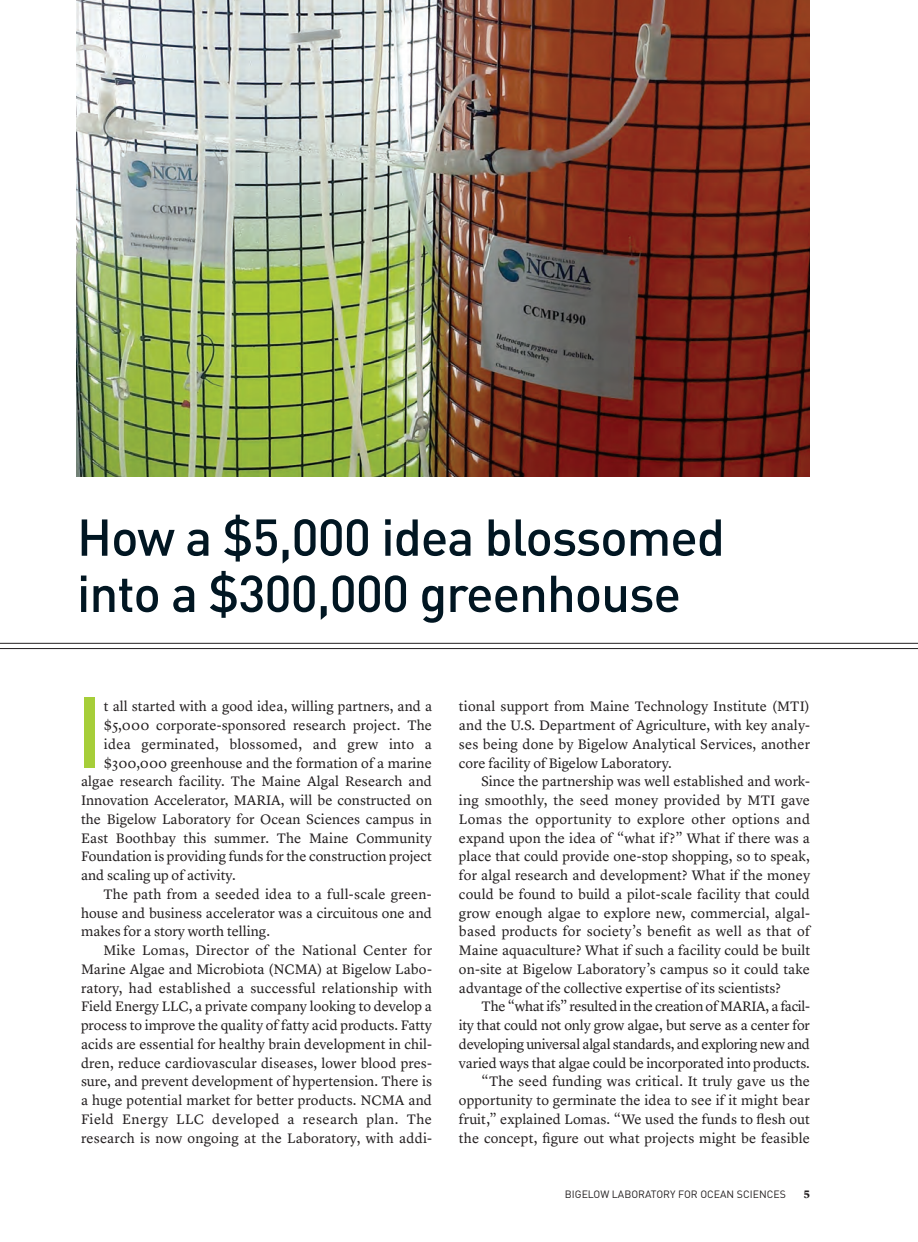
<style>
.page{position:relative;width:918px;height:1242px;background:#fff}
.page>*{position:absolute;margin:0;border:0;box-sizing:border-box;transform-origin:0 0}
.t1{font:99px "Din Medium A";color:#a6ce39}
.t2{font:51px/56.2px "Din Medium A";letter-spacing:-.02em;color:#011622}
.t3{font:14.25px/18.8px "Lyon Text";letter-spacing:.005em;color:#231f20;text-align:justify}
.t4{font:14.25px "Lyon Text";letter-spacing:.03em;color:#231f20}
.t5{font:700 11.25px "Lyon Text";color:#231f20}
.t6{font:10.5px "Din Regular A";color:#231f20}
</style>
<div class="page">
<img style="left:77px;top:0;width:733px;height:476px">
<hr style="left:0;top:643px;width:918px;height:1px;background:#231f20">
<hr style="left:0;top:648px;width:918px;height:1px;background:#231f20">
<h2 class="t2" style="left:77px;top:508px;width:650px">How a $5,000 idea blossomed into a $300,000 greenhouse</h2>
<h1 class="t1" style="left:75px;top:669px;width:31px">I</h1>
<p class="t3" style="left:104px;top:696px;width:330px">t all started with a good idea, willing partners, and a</p>
<p class="t3" style="left:104px;top:715px;width:330px">$5,000 corporate-sponsored research project. The</p>
<p class="t3" style="left:104px;top:734px;width:330px">idea germinated, blossomed, and grew into a</p>
<p class="t3" style="left:104px;top:752px;width:329px">$300,000 greenhouse and the formation of a marine</p>
<p class="t3" style="left:81px;top:771px;width:353px">algae research facility. The Maine Algal Research and</p>
<p class="t3" style="left:81px;top:790px;width:353px">Innovation Accelerator, MARIA, will be constructed on</p>
<p class="t3" style="left:81px;top:809px;width:352px">the Bigelow Laboratory for Ocean Sciences campus in</p>
<p class="t3" style="left:81px;top:827px;width:352px">East Boothbay this summer. The Maine Community</p>
<p class="t3" style="left:81px;top:846px;width:353px">Foundation is providing funds for the construction project</p>
<p class="t3" style="left:81px;top:865px;width:156px">and scaling up of activity.</p>
<p class="t3" style="left:104px;top:884px;width:330px">The path from a seeded idea to a full-scale green-</p>
<p class="t3" style="left:81px;top:902px;width:353px">house and business accelerator was a circuitous one and</p>
<p class="t3" style="left:81px;top:921px;width:191px">makes for a story worth telling.</p>
<p class="t3" style="left:104px;top:940px;width:330px">Mike Lomas, Director of the National Center for</p>
<p class="t3" style="left:81px;top:959px;width:353px">Marine Algae and Microbiota (NCMA) at Bigelow Labo-</p>
<p class="t3" style="left:81px;top:977px;width:353px">ratory, had established a successful relationship with</p>
<p class="t3" style="left:81px;top:996px;width:352px">Field Energy LLC, a private company looking to develop a</p>
<p class="t3" style="left:81px;top:1015px;width:353px">process to improve the quality of fatty acid products. Fatty</p>
<p class="t3" style="left:81px;top:1034px;width:353px">acids are essential for healthy brain development in chil-</p>
<p class="t3" style="left:81px;top:1052px;width:352px">dren, reduce cardiovascular diseases, lower blood pres-</p>
<p class="t3" style="left:81px;top:1071px;width:352px">sure, and prevent development of hypertension. There is</p>
<p class="t3" style="left:81px;top:1090px;width:353px">a huge potential market for better products. NCMA and</p>
<p class="t4" style="left:81px;top:1108px;width:353px">Field Energy LLC developed a research plan. The</p>
<p class="t3" style="left:81px;top:1127px;width:353px">research is now ongoing at the Laboratory, with addi-</p>
<p class="t3" style="left:459px;top:696px;width:353px">tional support from Maine Technology Institute (MTI) and the U.S. Department of Agriculture, with key analy&shy;ses being done by Bigelow Analytical Services, another core facility of Bigelow Laboratory.</p>
<p class="t3" style="left:459px;top:771px;width:353px;text-indent:23px">Since the partnership was well established and work&shy;ing smoothly, the seed money provided by MTI gave Lomas the opportunity to explore other options and expand upon the idea of “what if?” What if there was a place that could provide one-stop shopping, so to speak, for algal research and development? What if the money could be found to build a pilot-scale facility that could grow enough algae to explore new, commercial, algal&shy;based products for society’s benefit as well as that of Maine aquaculture? What if such a facility could be built on-site at Bigelow Laboratory’s campus so it could take advantage of the collective expertise of its scientists?</p>
<p class="t3" style="left:459px;top:996px;width:353px;text-align:right">The “what ifs” resulted in the creation of MARIA, a facil-<br>ity that could not only grow algae, but serve as a center for developing universal algal standards, and exploring new and varied ways that algae could be incorporated into products. “The seed funding was critical. It truly gave us the opportunity to germinate the idea to see if it might bear fruit,” explained Lomas. “We used the funds to flesh out the concept, figure out what projects might be feasible</p>
<p class="t6" style="left:565px;top:1187px;width:222px">BIGELOW LABORATORY FOR OCEAN SCIENCES</p>
<p class="t5" style="left:804px;top:1185px;width:8px">5</p>
</div>
